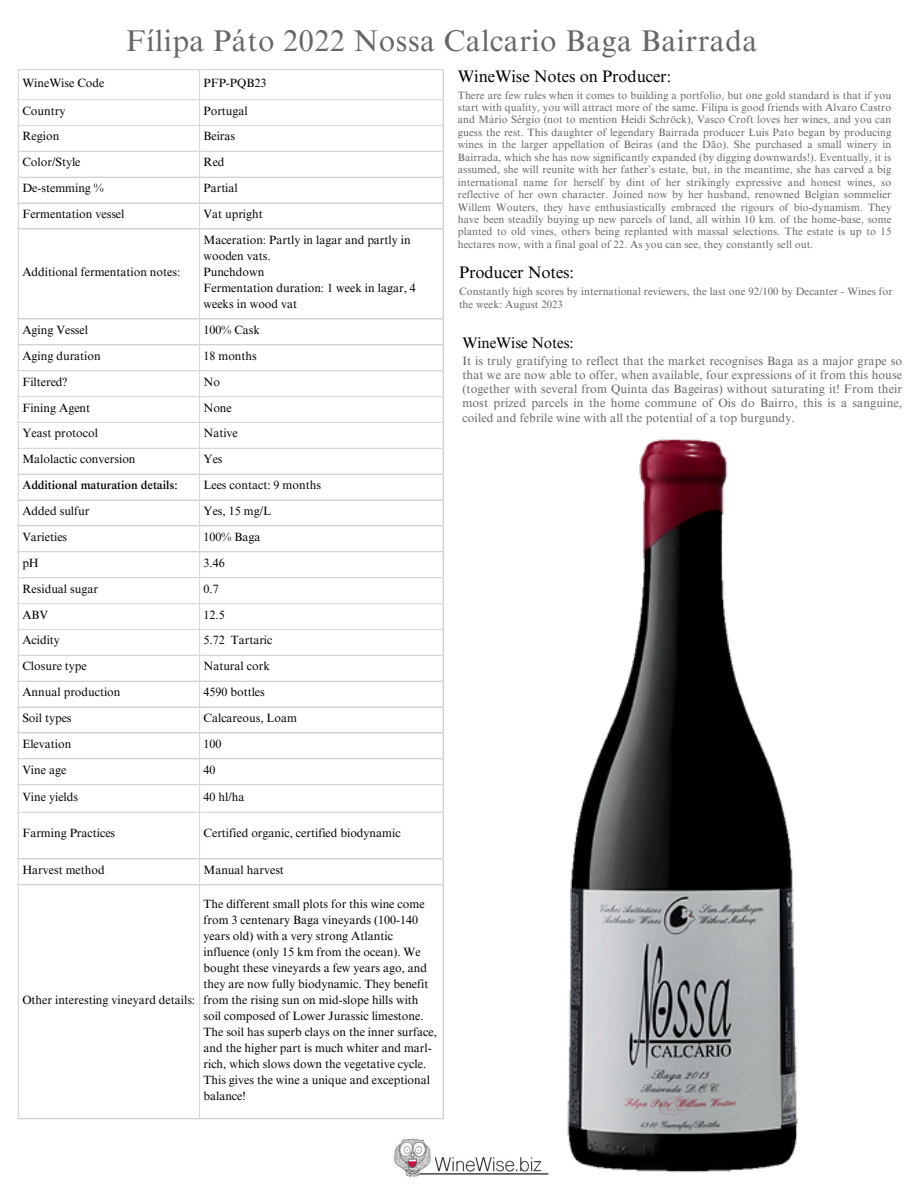
<style>
.page{position:relative;width:918px;height:1188px;background:#fff}
.page>*{position:absolute;margin:0;border:0;box-sizing:border-box;transform-origin:0 0}
.t1{font:30px "Times NRMT Pro";letter-spacing:.02em;color:#666}
.t2{font:16.65px "Times NRMT Pro";letter-spacing:-.005em;color:#000}
.t3{font:15.15px "Times NRMT Pro";letter-spacing:-.005em;color:#000}
.t4{font:12.15px/14.2px "Times NRMT Pro";letter-spacing:.01em;color:#666;text-align:justify}
.t5{font:12px/16px "Times NRMT Pro";color:#000}
.t6{font:500 12px "Times NRMT Pro";color:#000}
.t7{font:10.65px/12.5px "Times NRMT Pro";letter-spacing:.01em;color:#666;text-align:justify}
</style>
<div class="page">
<hr style="left:18px;top:70px;width:1px;height:1048px;background:#d9d9d9">
<hr style="left:199px;top:70px;width:1px;height:1048px;background:#d9d9d9">
<hr style="left:443px;top:70px;width:1px;height:1048px;background:#d9d9d9">
<hr style="left:18px;top:69px;width:426px;height:1px;background:#d9d9d9">
<hr style="left:18px;top:99px;width:426px;height:1px;background:#d9d9d9">
<hr style="left:18px;top:125px;width:426px;height:1px;background:#d9d9d9">
<hr style="left:18px;top:151px;width:426px;height:1px;background:#d9d9d9">
<hr style="left:18px;top:177px;width:426px;height:1px;background:#d9d9d9">
<hr style="left:18px;top:203px;width:426px;height:1px;background:#d9d9d9">
<hr style="left:18px;top:228px;width:426px;height:2px;background:#d9d9d9">
<hr style="left:18px;top:318px;width:426px;height:2px;background:#d9d9d9">
<hr style="left:18px;top:344px;width:426px;height:1px;background:#d9d9d9">
<hr style="left:18px;top:370px;width:426px;height:1px;background:#d9d9d9">
<hr style="left:18px;top:396px;width:426px;height:1px;background:#d9d9d9">
<hr style="left:18px;top:422px;width:426px;height:1px;background:#d9d9d9">
<hr style="left:18px;top:448px;width:426px;height:1px;background:#d9d9d9">
<hr style="left:18px;top:474px;width:426px;height:1px;background:#d9d9d9">
<hr style="left:18px;top:500px;width:426px;height:1px;background:#d9d9d9">
<hr style="left:18px;top:525px;width:426px;height:2px;background:#d9d9d9">
<hr style="left:18px;top:551px;width:426px;height:1px;background:#d9d9d9">
<hr style="left:18px;top:577px;width:426px;height:1px;background:#d9d9d9">
<hr style="left:18px;top:603px;width:426px;height:1px;background:#d9d9d9">
<hr style="left:18px;top:629px;width:426px;height:1px;background:#d9d9d9">
<hr style="left:18px;top:655px;width:426px;height:1px;background:#d9d9d9">
<hr style="left:18px;top:681px;width:426px;height:1px;background:#d9d9d9">
<hr style="left:18px;top:707px;width:426px;height:1px;background:#d9d9d9">
<hr style="left:18px;top:732px;width:426px;height:2px;background:#d9d9d9">
<hr style="left:18px;top:758px;width:426px;height:1px;background:#d9d9d9">
<hr style="left:18px;top:784px;width:426px;height:1px;background:#d9d9d9">
<hr style="left:18px;top:812px;width:426px;height:1px;background:#d9d9d9">
<hr style="left:18px;top:858px;width:426px;height:2px;background:#d9d9d9">
<hr style="left:18px;top:884px;width:426px;height:1px;background:#d9d9d9">
<hr style="left:18px;top:1118px;width:426px;height:1px;background:#d9d9d9">
<img style="left:307px;top:427px;width:491px;height:750px">
<p class="t1" style="left:126px;top:29px;width:633px">Fílipa Páto 2022 Nossa Calcario Baga Bairrada</p>
<p class="t5" style="left:22px;top:76px;width:84px">WineWise Code</p>
<p class="t5" style="left:203px;top:76px;width:65px">PFP-PQB23</p>
<p class="t5" style="left:22px;top:104px;width:45px">Country</p>
<p class="t5" style="left:203px;top:104px;width:46px">Portugal</p>
<p class="t5" style="left:22px;top:130px;width:39px">Region</p>
<p class="t5" style="left:203px;top:130px;width:33px">Beiras</p>
<p class="t5" style="left:22px;top:156px;width:60px">Color/Style</p>
<p class="t5" style="left:203px;top:156px;width:23px">Red</p>
<p class="t5" style="left:22px;top:182px;width:83px">De-stemming %</p>
<p class="t5" style="left:203px;top:182px;width:36px">Partial</p>
<p class="t5" style="left:22px;top:207px;width:104px">Fermentation vessel</p>
<p class="t5" style="left:203px;top:207px;width:61px">Vat upright</p>
<p class="t5" style="left:22px;top:265px;width:159px">Additional fermentation notes:</p>
<p class="t5" style="left:203px;top:233px;width:209px">Maceration: Partly in lagar and partly in wooden vats.</p>
<p class="t5" style="left:203px;top:265px;width:62px">Punchdown</p>
<p class="t5" style="left:203px;top:281px;width:214px">Fermentation duration: 1 week in lagar, 4 weeks in wood vat</p>
<p class="t5" style="left:22px;top:323px;width:67px">Aging Vessel</p>
<p class="t5" style="left:203px;top:323px;width:58px">100% Cask</p>
<p class="t5" style="left:22px;top:349px;width:80px">Aging duration</p>
<p class="t5" style="left:203px;top:349px;width:55px">18 months</p>
<p class="t5" style="left:22px;top:375px;width:46px">Filtered?</p>
<p class="t5" style="left:203px;top:375px;width:18px">No</p>
<p class="t5" style="left:22px;top:401px;width:69px">Fining Agent</p>
<p class="t5" style="left:203px;top:401px;width:30px">None</p>
<p class="t5" style="left:22px;top:427px;width:77px">Yeast protocol</p>
<p class="t5" style="left:203px;top:427px;width:36px">Native</p>
<p class="t5" style="left:22px;top:453px;width:115px">Malolactic conversion</p>
<p class="t5" style="left:203px;top:453px;width:21px">Yes</p>
<p class="t6" style="left:22px;top:481px;width:157px">Additional maturation details:</p>
<p class="t5" style="left:203px;top:479px;width:119px">Lees contact: 9 months</p>
<p class="t5" style="left:22px;top:504px;width:69px">Added sulfur</p>
<p class="t5" style="left:203px;top:504px;width:69px">Yes, 15 mg/L</p>
<p class="t5" style="left:22px;top:530px;width:46px">Varieties</p>
<p class="t5" style="left:203px;top:530px;width:58px">100% Baga</p>
<p class="t5" style="left:22px;top:556px;width:18px">pH</p>
<p class="t5" style="left:203px;top:556px;width:23px">3.46</p>
<p class="t5" style="left:22px;top:582px;width:77px">Residual sugar</p>
<p class="t5" style="left:203px;top:582px;width:17px">0.7</p>
<p class="t5" style="left:22px;top:608px;width:27px">ABV</p>
<p class="t5" style="left:203px;top:608px;width:23px">12.5</p>
<p class="t5" style="left:22px;top:634px;width:39px">Acidity</p>
<p class="t5" style="left:203px;top:634px;width:71px">5.72 Tartaric</p>
<p class="t5" style="left:22px;top:660px;width:66px">Closure type</p>
<p class="t5" style="left:203px;top:660px;width:68px">Natural cork</p>
<p class="t5" style="left:22px;top:686px;width:100px">Annual production</p>
<p class="t5" style="left:203px;top:686px;width:63px">4590 bottles</p>
<p class="t5" style="left:22px;top:711px;width:51px">Soil types</p>
<p class="t5" style="left:203px;top:711px;width:95px">Calcareous, Loam</p>
<p class="t5" style="left:22px;top:737px;width:51px">Elevation</p>
<p class="t5" style="left:203px;top:737px;width:20px">100</p>
<p class="t5" style="left:22px;top:763px;width:46px">Vine age</p>
<p class="t5" style="left:203px;top:763px;width:14px">40</p>
<p class="t5" style="left:22px;top:790px;width:57px">Vine yields</p>
<p class="t5" style="left:203px;top:790px;width:42px">40 hl/ha</p>
<p class="t5" style="left:22px;top:827px;width:94px">Farming Practices</p>
<p class="t5" style="left:203px;top:827px;width:199px">Certified organic, certified biodynamic</p>
<p class="t5" style="left:22px;top:863px;width:84px">Harvest method</p>
<p class="t5" style="left:203px;top:863px;width:82px">Manual harvest</p>
<p class="t5" style="left:22px;top:993px;width:174px">Other interesting vineyard details:</p>
<p class="t5" style="left:203px;top:897px;width:235px">The different small plots for this wine come from 3 centenary Baga vineyards (100-140 years old) with a very strong Atlantic influence (only 15 km from the ocean). We bought these vineyards a few years ago, and they are now fully biodynamic. They benefit from the rising sun on mid-slope hills with soil composed of Lower Jurassic limestone.<br>The soil has superb clays on the inner surface, and the higher part is much whiter and marl&shy;rich, which slows down the vegetative cycle.<br>This gives the wine a unique and exceptional balance!</p>
<p class="t2" style="left:458px;top:70px;width:215px">WineWise Notes on Producer:</p>
<h2 class="t7" style="left:458px;top:90px;width:435px">There are few rules when it comes to building a portfolio, but one gold standard is that if you start with quality, you will attract more of the same. Fílipa is good friends with Alvaro Castro and Mário Sérgio (not to mention Heidi Schröck), Vasco Croft loves her wines, and you can guess the rest. This daughter of legendary Bairrada producer Luis Pato began by producing wines in the larger appellation of Beiras (and the Dão). She purchased a small winery in Bairrada, which she has now significantly expanded (by digging downwards!). Eventually, it is assumed, she will reunite with her father’s estate, but, in the meantime, she has carved a big international name for herself by dint of her strikingly expressive and honest wines, so reflective of her own character. Joined now by her husband, renowned Belgian sommelier Willem Wouters, they have enthusiastically embraced the rigours of bio-dynamism. They have been steadily buying up new parcels of land, all within 10 km. of the home-base, some planted to old vines, others being replanted with massal selections. The estate is up to 15 hectares now, with a final goal of 22. As you can see, they constantly sell out.</h2>
<p class="t2" style="left:459px;top:266px;width:117px">Producer Notes:</p>
<p class="t7" style="left:459px;top:287px;width:435px">Constantly high scores by international reviewers, the last one 92/100 by Decanter - Wines for the week: August 2023</p>
<p class="t3" style="left:462px;top:337px;width:113px">WineWise Notes:</p>
<p class="t4" style="left:462px;top:355px;width:441px">It is truly gratifying to reflect that the market recognises Baga as a major grape so that we are now able to offer, when available, four expressions of it from this house (together with several from Quinta das Bageiras) without saturating it! From their most prized parcels in the home commune of Ois do Bairro, this is a sanguine, coiled and febrile wine with all the potential of a top burgundy.</p>
</div>
